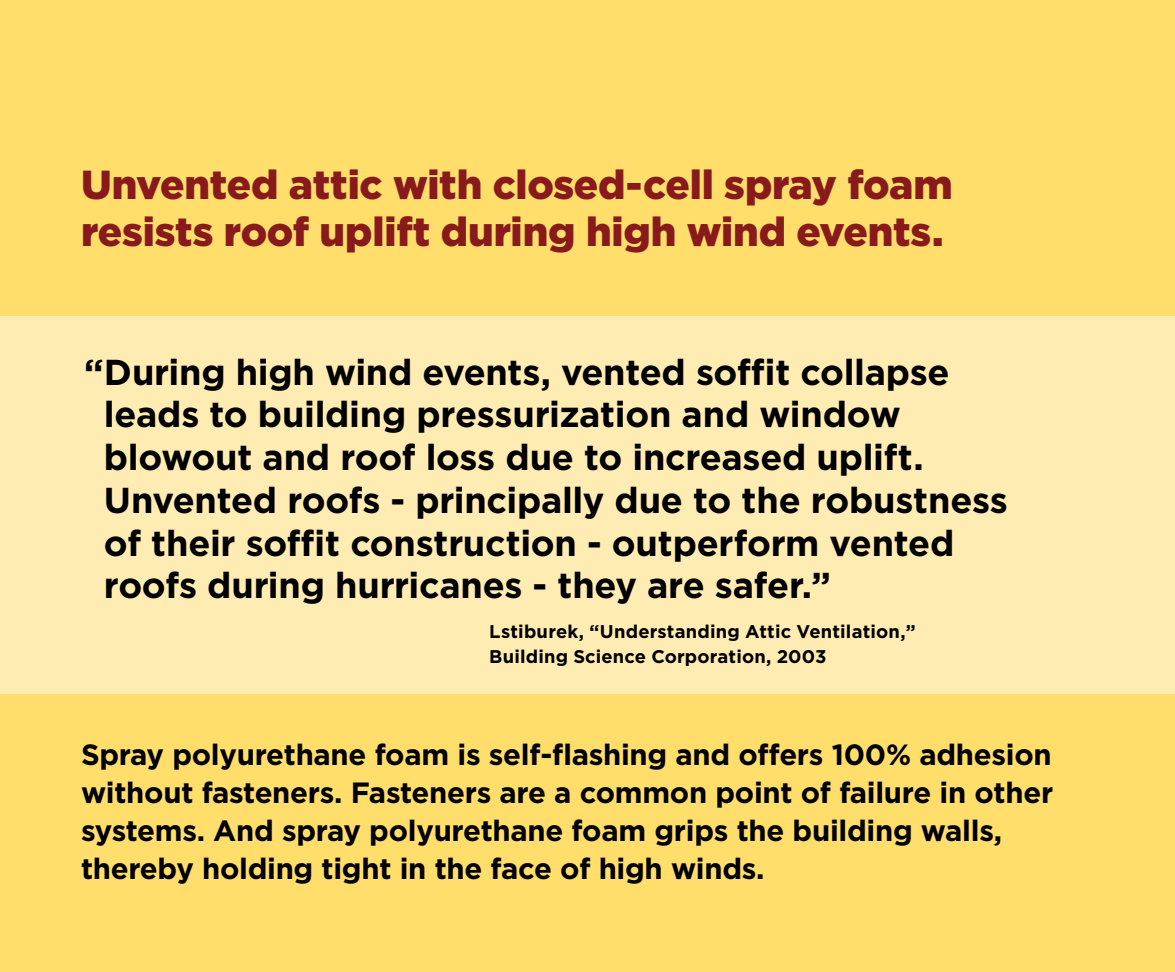
<style>
.page{position:relative;width:1175px;height:972px;background:#fff}
.page>*{position:absolute;margin:0;border:0;box-sizing:border-box;transform-origin:0 0}
.t1{font:900 40.5px/47.2px "Gotham";letter-spacing:-.005em;color:#891a1c}
.t2{font:700 36px/42.8px "Gotham";letter-spacing:-.01em;color:#000}
.t3{font:700 29.25px/38.2px "Gotham";letter-spacing:-.01em;color:#000}
.t4{font:700 18.45px/24.8px "Gotham";letter-spacing:.01em;color:#000}
</style>
<div class="page">
<div style="left:0;top:0;width:1174px;height:972px;background:#ffde6c"></div>
<div style="left:0;top:317px;width:1174px;height:377px;background:#ffecb3"></div>
<p class="t1" style="left:81px;top:161px;width:873px">Unvented attic with closed-cell spray foam resists roof uplift during high wind events.</p>
<p class="t2" style="left:104px;top:350px;width:905px;text-indent:-20px">“During high wind events, vented soffit collapse leads to building pressurization and window blowout and roof loss due to increased uplift.<br>Unvented roofs - principally due to the robustness of their soffit construction - outperform vented roofs during hurricanes - they are safer.”</p>
<p class="t4" style="left:489px;top:619px;width:428px">Lstiburek, “Understanding Attic Ventilation,”<br>Building Science Corporation, 2003</p>
<p class="t3" style="left:81px;top:735px;width:973px">Spray polyurethane foam is self-flashing and offers 100% adhesion without fasteners. Fasteners are a common point of failure in other systems. And spray polyurethane foam grips the building walls, thereby holding tight in the face of high winds.</p>
</div>
